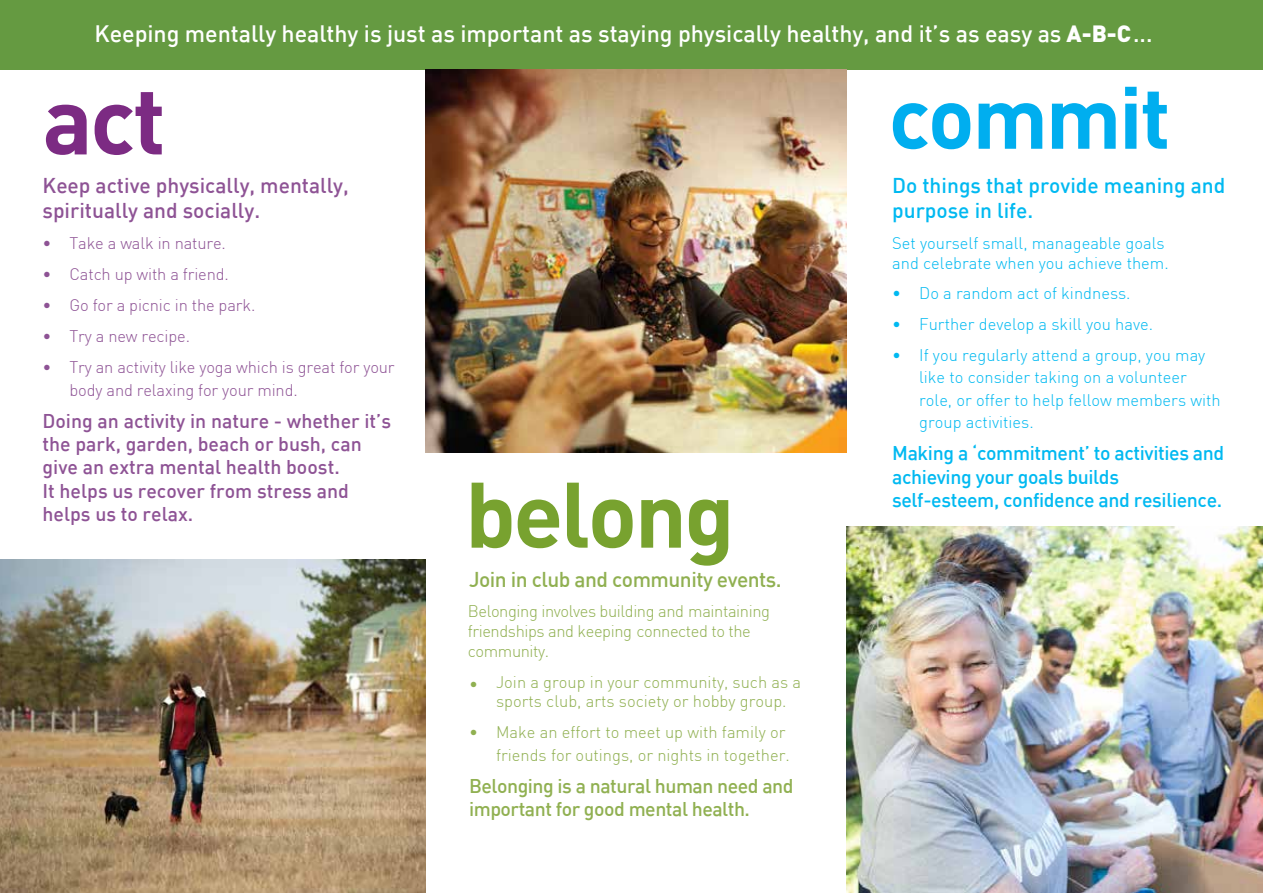
<style>
.page{position:relative;width:1263px;height:893px;background:#fff}
.page>*{position:absolute;margin:0;border:0;box-sizing:border-box;transform-origin:0 0}
.t1{font:700 94.5px "DIN";color:#7c2b83}
.t2{font:700 91.35px "DIN";letter-spacing:-.03em;color:#78a22f}
.t3{font:700 86.55px "DIN";letter-spacing:-.03em;color:#00aeef}
.t4{font:500 23.25px "DIN";letter-spacing:-.005em;color:#fff}
.t5{font:500 21px/25.5px "DIN";color:#8e5395}
.t6{font:500 21px/25.5px "DIN";color:#00b9f1}
.t7{font:500 21px "DIN";letter-spacing:-.025em;color:#90b051}
.t8{font:500 19.5px/23.4px "DIN";color:#8e5395}
.t9{font:500 19.5px/23.4px "DIN";letter-spacing:-.02em;color:#00b9f1}
.t10{font:500 19.5px/23.4px "DIN";letter-spacing:-.025em;color:#90b051}
.t11{font:300 16.5px/22.5px "DIN";color:#00b9f1}
.t12{font:300 16.5px/22.5px "DIN";letter-spacing:-.01em;color:#8e5395}
.t13{font:300 16.5px/22.5px "DIN";color:#90b051;text-align:right}
.t14{font:300 16.5px/19.8px "DIN";letter-spacing:-.025em;color:#90b051}
.s1{font-family:"DIN Pro";font-weight:900}
</style>
<div class="page">
<div style="left:0;top:0;width:1263px;height:69px;background:#659a41"></div>
<img style="left:0;top:559px;width:425px;height:334px">
<img style="left:846px;top:526px;width:417px;height:367px">
<img style="left:425px;top:69px;width:421px;height:384px">
<h3 class="t4" style="left:95px;top:18px;width:1059px">Keeping mentally healthy is just as important as staying physically healthy, and it’s as easy as <span class="s1">A-B-C</span>...</h3>
<h1 class="t1" style="left:43px;top:59px;width:125px">act</h1>
<h3 class="t3" style="left:889px;top:61px;width:283px">commit</h3>
<p class="t5" style="left:43px;top:172px;width:308px">Keep active physically, mentally, spiritually and socially.</p>
<p class="t12" style="left:43px;top:232px;width:185px">• Take a walk in nature.</p>
<p class="t12" style="left:43px;top:263px;width:188px">• Catch up with a friend.</p>
<p class="t12" style="left:43px;top:294px;width:214px">• Go for a picnic in the park.</p>
<p class="t12" style="left:43px;top:325px;width:149px">• Try a new recipe.</p>
<p class="t12" style="left:70px;top:356px;width:327px;text-indent:-27px">• Try an activity like yoga which is great for your body and relaxing for your mind.</p>
<p class="t8" style="left:43px;top:408px;width:350px">Doing an activity in nature - whether it’s the park, garden, beach or bush, can give an extra mental health boost.<br>It helps us recover from stress and helps us to relax.</p>
<h2 class="t2" style="left:465px;top:455px;width:271px">belong</h2>
<p class="t7" style="left:469px;top:566px;width:314px">Join in club and community events.</p>
<p class="t14" style="left:468px;top:601px;width:304px">Belonging involves building and maintaining friendships and keeping connected to the community.</p>
<p class="t13" style="left:496px;top:672px;width:307px;line-height:19.8px;text-align:left">Join a group in your community, such as a sports club, arts society or hobby group.</p>
<p class="t13" style="left:469px;top:672px;width:11px">•</p>
<p class="t13" style="left:469px;top:721px;width:322px">• Make an effort to meet up with family or friends for outings, or nights in together.</p>
<p class="t10" style="left:469px;top:773px;width:326px">Belonging is a natural human need and important for good mental health.</p>
<p class="t6" style="left:892px;top:172px;width:335px">Do things that provide meaning and purpose in life.</p>
<p class="t11" style="left:892px;top:233px;width:278px;line-height:19.8px">Set yourself small, manageable goals and celebrate when you achieve them.</p>
<p class="t11" style="left:892px;top:281px;width:240px">• Do a random act of kindness.</p>
<p class="t11" style="left:892px;top:313px;width:263px">• Further develop a skill you have.</p>
<p class="t11" style="left:919px;top:344px;width:303px;text-indent:-27px">• If you regularly attend a group, you may like to consider taking on a volunteer role, or offer to help fellow members with group activities.</p>
<p class="t9" style="left:892px;top:441px;width:334px">Making a ‘commitment’ to activities and achieving your goals builds self-esteem, confidence and resilience.</p>
</div>
